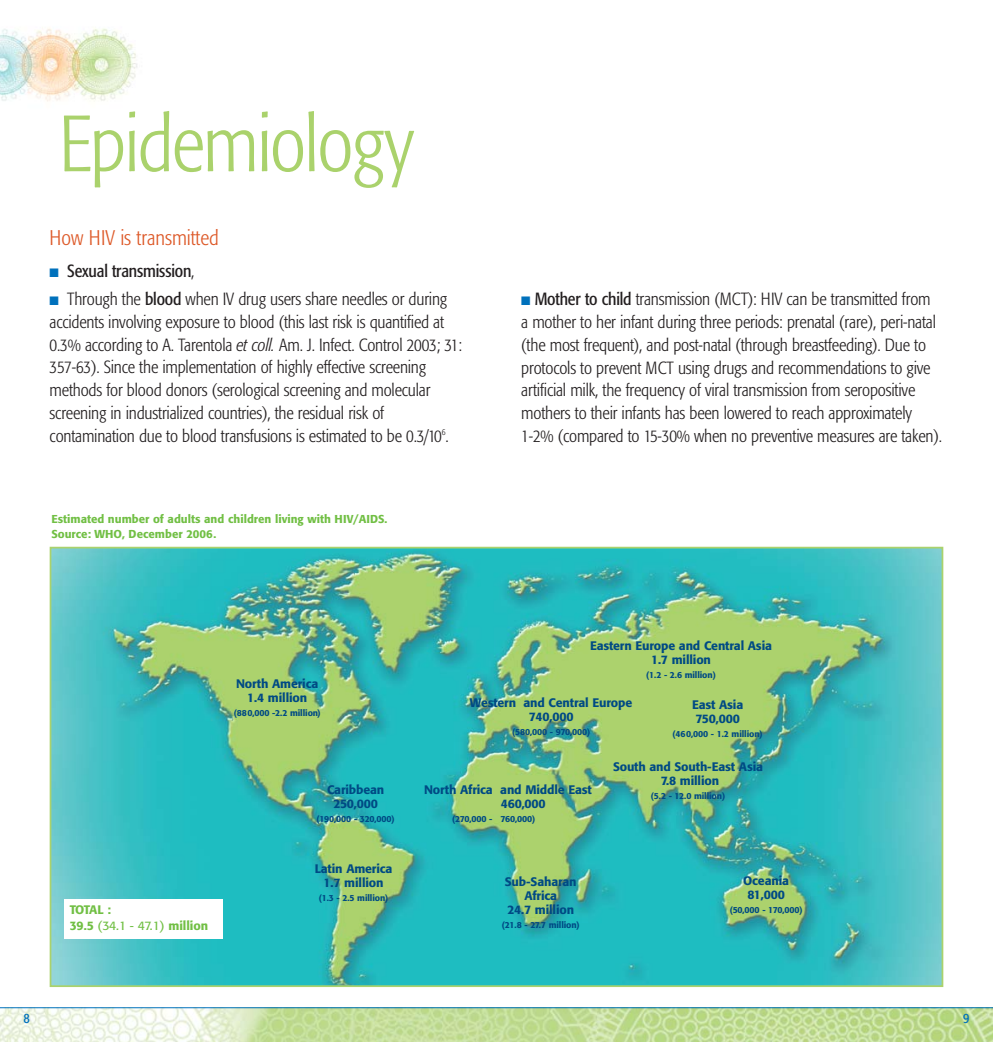
<style>
.page{position:relative;width:993px;height:1042px;background:#fff}
.page>*{position:absolute;margin:0;border:0;box-sizing:border-box;transform-origin:0 0}
.t1{font:300 condensed 78.75px "Formata";letter-spacing:-.02em;color:#aad26c}
.t2{font:300 condensed 21px "Formata";color:#dd5928}
.t3{font:300 condensed 17.5px/22.8px "Formata";letter-spacing:-.01em;color:#231f20}
.t4{font:condensed 17.5px "Formata";letter-spacing:-.01em;color:#231f20}
.t5{font:condensed 14px "Formata";color:#0071bc}
.t6{font:500 12.25px/14px "Formata";letter-spacing:-.01em;color:#004a84;text-align:center}
.t7{font:500 12.25px/15.4px "Formata";letter-spacing:-.005em;color:#71bf44}
.t8{font:500 11.38px/14.3px "Formata";color:#71bf44}
.t9{font:500 8.75px "Formata";letter-spacing:-.01em;color:#004a84}
.s1{color:#0071bc}
.s2{font-weight:300}
.s3{font-weight:400}
.s4{font-style:italic}
</style>
<div class="page">
<img style="left:0;top:1008px;width:992px;height:34px">
<hr style="left:0;top:1007px;width:992px;height:1px;background:#0071bc">
<img style="left:0;top:28px;width:137px;height:74px">
<img style="left:53px;top:550px;width:887px;height:434px">
<div style="left:50px;top:547px;width:893px;height:440px;border:2px solid #aad26c"></div>
<div style="left:64px;top:899px;width:158px;height:39px;background:#fff"></div>
<h1 class="t1" style="left:59px;top:111px;width:356px">Epidemiology</h1>
<p class="t2" style="left:50px;top:229px;width:171px">How HIV is transmitted</p>
<p class="t4" style="left:50px;top:264px;width:146px"><span class="s1">■</span> Sexual transmission<span class="s2">,</span></p>
<p class="t3" style="left:50px;top:289px;width:414px"><span class="s1">■</span> Through the <span class="s3">blood</span> when IV drug users share needles or during accidents involving exposure to blood (this last risk is quantified at 0.3% according to A. Tarentola <span class="s4">et coll.</span> Am. J. Infect. Control 2003; 31:<br>357-63). Since the implementation of highly effective screening methods for blood donors (serological screening and molecular screening in industrialized countries), the residual risk of contamination due to blood transfusions is estimated to be 0.3/10<sup>6</sup>.</p>
<p class="t3" style="left:521px;top:289px;width:422px"><span class="s1">■</span> <span class="s3">Mother to child</span> transmission (MCT): HIV can be transmitted from<br>a mother to her infant during three periods: prenatal (rare), peri-natal (the most frequent), and post-natal (through breastfeeding). Due to protocols to prevent MCT using drugs and recommendations to give artificial milk, the frequency of viral transmission from seropositive mothers to their infants has been lowered to reach approximately 1-2% (compared to 15-30% when no preventive measures are taken).</p>
<p class="t8" style="left:51px;top:513px;width:337px">Estimated number of adults and children living with HIV/AIDS.<br>Source: WHO, December 2006.</p>
<p class="t7" style="left:70px;top:903px;width:140px">TOTAL :<br>39.5 <span class="s3">(34.1 - 47.1)</span> million</p>
<p class="t6" style="left:236px;top:677px;width:84px">North America<br>1.4 million</p>
<p class="t9" style="left:234px;top:709px;width:88px">(880,000 -2.2 million)</p>
<p class="t6" style="left:327px;top:783px;width:59px">Caribbean<br>250,000</p>
<p class="t9" style="left:316px;top:815px;width:80px">(190,000 - 320,000)</p>
<p class="t6" style="left:314px;top:863px;width:79px">Latin America<br>1.7 million</p>
<p class="t9" style="left:319px;top:894px;width:71px">(1.3 - 2.5 million)</p>
<p class="t6" style="left:589px;top:640px;width:183px">Eastern Europe and Central Asia<br>1.7 million</p>
<p class="t9" style="left:646px;top:671px;width:71px">(1.2 - 2.6 million)</p>
<p class="t6" style="left:470px;top:696px;width:164px">Western and Central Europe<br>740,000</p>
<p class="t9" style="left:512px;top:727px;width:79px">(580,000 - 970,000)</p>
<p class="t6" style="left:691px;top:699px;width:53px;text-align:left">East Asia<br>750,000</p>
<p class="t9" style="left:672px;top:730px;width:91px">(460,000 - 1.2 million)</p>
<p class="t6" style="left:500px;top:784px;width:93px;text-align:left;text-indent:-76px">North Africa and Middle East<br>460,000</p>
<p class="t9" style="left:452px;top:815px;width:85px">(270,000 - 760,000)</p>
<p class="t6" style="left:504px;top:875px;width:73px">Sub-Saharan<br>Africa<br>24.7 million</p>
<p class="t9" style="left:501px;top:921px;width:79px">(21.8 - 27.7 million)</p>
<p class="t6" style="left:612px;top:761px;width:151px">South and South-East Asia<br>7.8 million</p>
<p class="t9" style="left:650px;top:792px;width:76px">(5.2 - 12.0 million)</p>
<p class="t6" style="left:743px;top:874px;width:47px">Oceania<br>81,000</p>
<p class="t9" style="left:729px;top:906px;width:74px">(50,000 - 170,000)</p>
<p class="t5" style="left:23px;top:1012px;width:8px">8</p>
<p class="t5" style="left:962px;top:1012px;width:8px">9</p>
</div>
